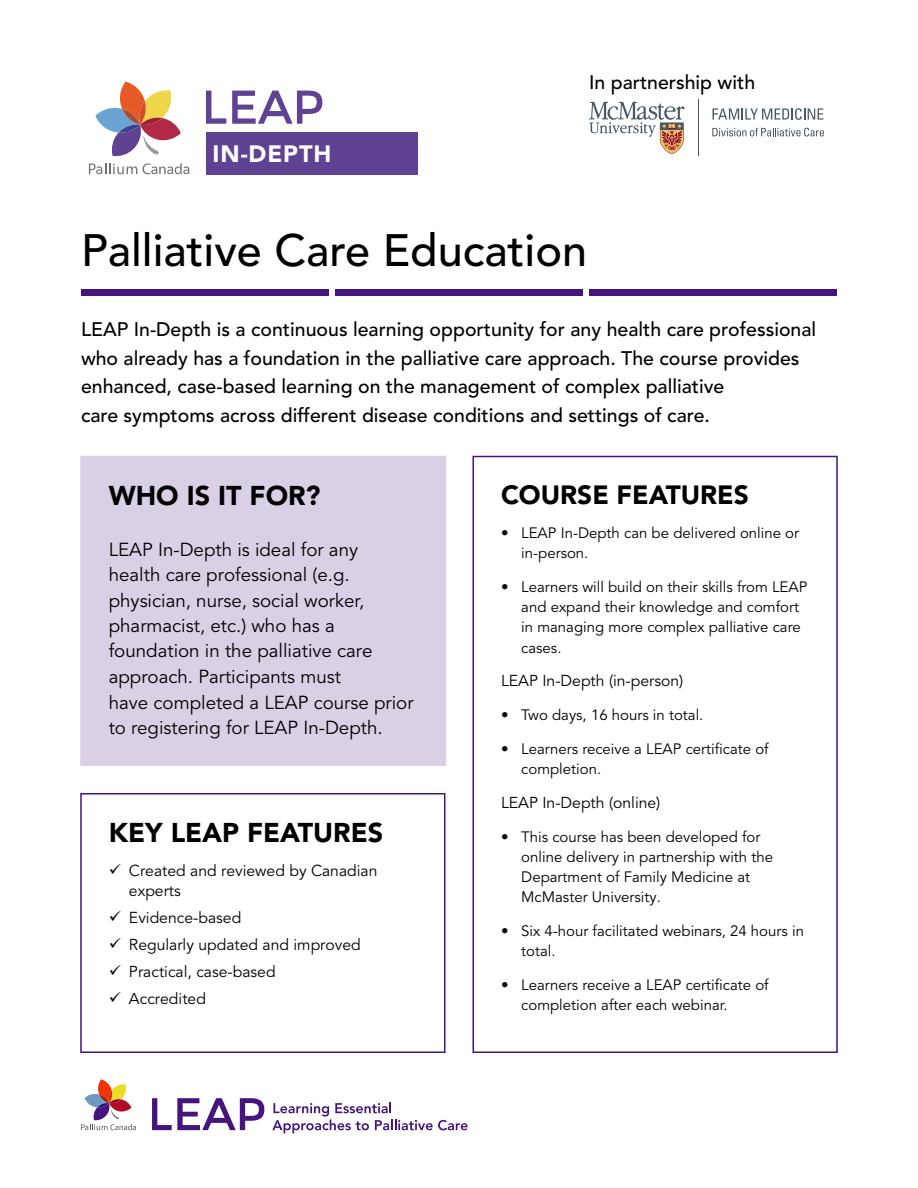
<style>
.page{position:relative;width:918px;height:1188px;background:#fff}
.page>*{position:absolute;margin:0;border:0;box-sizing:border-box;transform-origin:0 0}
.t1{font:500 45px "Avenir LT Pro";color:#000}
.t2{font:900 27px "Avenir LT Pro";color:#000}
.t3{font:900 26.25px "Avenir LT Pro";color:#000}
.t4{font:900 23.55px "Avenir";letter-spacing:.04em;color:#fff}
.t5{font:500 19.5px/29px "Avenir LT Pro";color:#000}
.t6{font:18.75px/25.5px "Avenir LT Pro";color:#000}
.t7{font:15.75px/20.2px "Avenir LT Pro";color:#000}
.t8{font:15px/20.2px "Avenir LT Pro";color:#000}
</style>
<div class="page">
<svg style="left:152px;top:1098px;width:112px;height:32px"></svg>
<svg style="left:81px;top:1079px;width:55px;height:51px"></svg>
<svg style="left:272px;top:1102px;width:196px;height:31px"></svg>
<div style="left:81px;top:289px;width:248px;height:6px;background:#45147d"></div>
<div style="left:335px;top:289px;width:248px;height:6px;background:#45147d"></div>
<div style="left:589px;top:289px;width:248px;height:6px;background:#45147d"></div>
<div style="left:81px;top:457px;width:365px;height:308px;background:#dad0e5"></div>
<div style="left:80px;top:456px;width:366px;height:310px;border:2px solid #dad0e5"></div>
<div style="left:80px;top:793px;width:366px;height:260px;border:2px solid #45147d"></div>
<div style="left:472px;top:456px;width:366px;height:597px;border:2px solid #45147d"></div>
<svg style="left:589px;top:102px;width:95px;height:53px"></svg>
<hr style="left:698px;top:99px;width:1px;height:57px;background:#485865">
<svg style="left:713px;top:108px;width:110px;height:12px"></svg>
<svg style="left:712px;top:128px;width:112px;height:9px"></svg>
<div style="left:206px;top:132px;width:212px;height:42px;background:#5f4291"></div>
<svg style="left:206px;top:91px;width:20px;height:33px"></svg>
<svg style="left:232px;top:91px;width:90px;height:33px"></svg>
<svg style="left:95px;top:82px;width:86px;height:75px"></svg>
<svg style="left:89px;top:163px;width:48px;height:11px"></svg>
<svg style="left:143px;top:163px;width:46px;height:11px"></svg>
<h3 class="t4" style="left:213px;top:134px;width:121px">IN-DEPTH</h3>
<h3 class="t5" style="left:589px;top:68px;width:168px">In partnership with</h3>
<h1 class="t1" style="left:81px;top:224px;width:508px">Palliative Care Education</h1>
<p class="t5" style="left:81px;top:315px;width:737px">LEAP In-Depth is a continuous learning opportunity for any health care professional who already has a foundation in the palliative care approach. The course provides enhanced, case-based learning on the management of complex palliative<br>care symptoms across different disease conditions and settings of care.</p>
<h2 class="t2" style="left:109px;top:479px;width:213px">WHO IS IT FOR?</h2>
<p class="t6" style="left:109px;top:537px;width:306px">LEAP In-Depth is ideal for any health care professional (e.g. physician, nurse, social worker, pharmacist, etc.) who has a foundation in the palliative care approach. Participants must<br>have completed a LEAP course prior to registering for LEAP In-Depth.</p>
<h2 class="t2" style="left:109px;top:816px;width:276px">KEY LEAP FEATURES</h2>
<p class="t7" style="left:129px;top:860px;width:250px;text-indent:-20px">✓ Created and reviewed by Canadian experts</p>
<p class="t7" style="left:109px;top:908px;width:134px">✓ Evidence-based</p>
<p class="t7" style="left:109px;top:935px;width:254px">✓ Regularly updated and improved</p>
<p class="t7" style="left:109px;top:962px;width:168px">✓ Practical, case-based</p>
<p class="t7" style="left:109px;top:989px;width:99px">✓ Accredited</p>
<h3 class="t3" style="left:501px;top:479px;width:249px">COURSE FEATURES</h3>
<p class="t8" style="left:521px;top:523px;width:279px;text-indent:-20px">• LEAP In-Depth can be delivered online or in-person.</p>
<p class="t8" style="left:521px;top:577px;width:288px;text-indent:-20px">• Learners will build on their skills from LEAP and expand their knowledge and comfort in managing more complex palliative care cases.</p>
<p class="t7" style="left:501px;top:671px;width:184px">LEAP In-Depth (in-person)</p>
<p class="t8" style="left:501px;top:705px;width:204px">• Two days, 16 hours in total.</p>
<p class="t8" style="left:521px;top:739px;width:249px;text-indent:-20px">• Learners receive a LEAP certificate of completion.</p>
<p class="t7" style="left:501px;top:793px;width:161px">LEAP In-Depth (online)</p>
<p class="t8" style="left:521px;top:827px;width:253px;text-indent:-20px">• This course has been developed for online delivery in partnership with the<br>Department of Family Medicine at<br>McMaster University.</p>
<p class="t8" style="left:521px;top:921px;width:284px;text-indent:-20px">• Six 4-hour facilitated webinars, 24 hours in total.</p>
<p class="t8" style="left:521px;top:975px;width:249px;text-indent:-20px">• Learners receive a LEAP certificate of completion after each webinar.</p>
</div>
